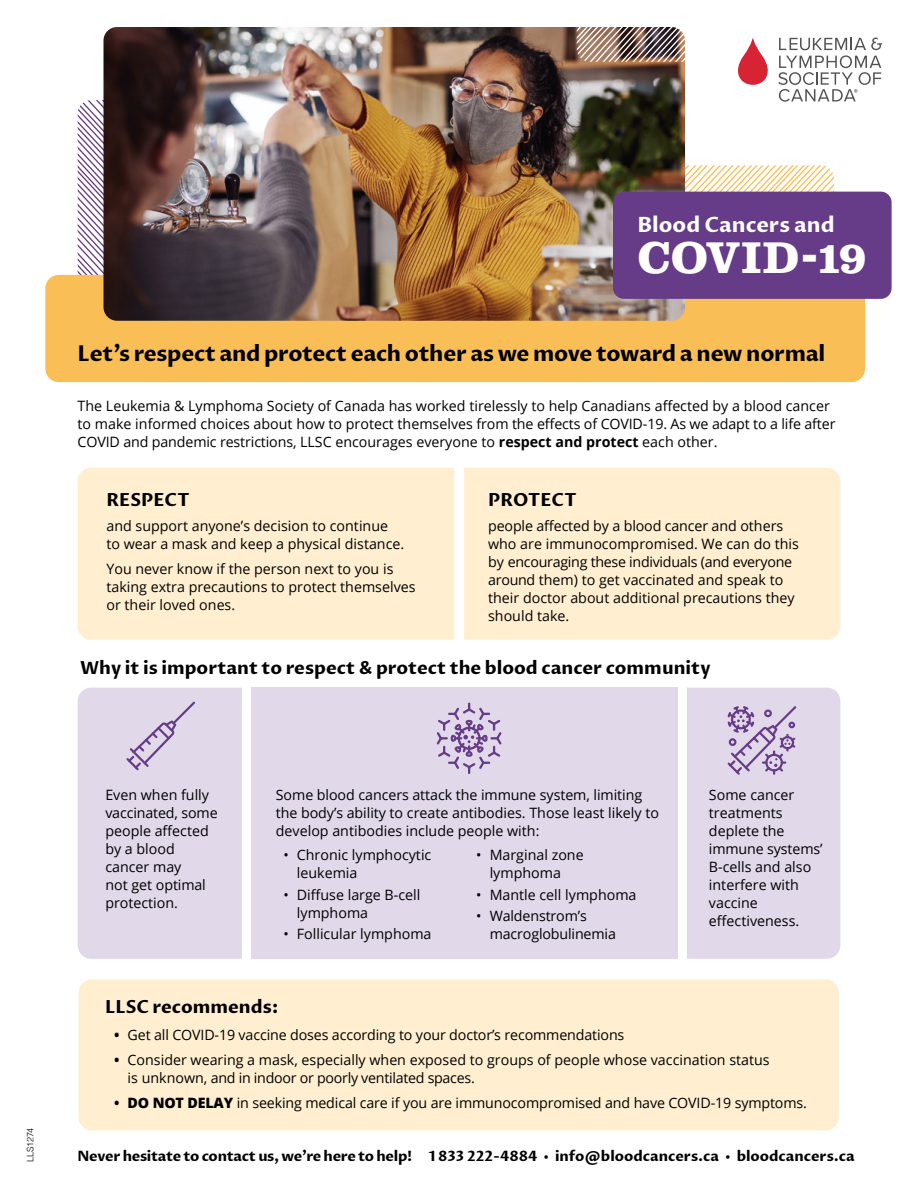
<style>
.page{position:relative;width:918px;height:1188px;background:#fff}
.page>*{position:absolute;margin:0;border:0;box-sizing:border-box;transform-origin:0 0}
.t1{font:700 45.6px "Clarendon BT";color:#fff}
.t2{font:700 21.75px "Proza Libre";letter-spacing:-.015em;color:#000}
.t3{font:700 21px "Proza Libre";color:#fff}
.t4{font:700 18px "Proza Libre";color:#000}
.t5{font:14.25px/18px "Open Sans";color:#000}
.t6{font:700 14.25px "Proza Libre";color:#000}
.t7{font:300 9px "Helvetica";letter-spacing:-.02em;color:#000}
.s1{font-weight:700}
.s2{font-weight:800}
</style>
<div class="page">
<svg style="left:78px;top:100px;width:26px;height:175px"></svg>
<div style="left:45px;top:275px;width:820px;height:107px;background:#fabe56;border-radius:14px"></div>
<svg style="left:685px;top:165px;width:149px;height:27px"></svg>
<div style="left:79px;top:979px;width:760px;height:151px;background:#ffefd0;border-radius:14px"></div>
<img style="left:104px;top:27px;width:581px;height:294px">
<div style="left:78px;top:688px;width:164px;height:271px;background:#e1d8ea"></div>
<div style="left:252px;top:688px;width:426px;height:271px;background:#e1d8ea"></div>
<div style="left:78px;top:468px;width:376px;height:172px;background:#ffefd0"></div>
<div style="left:464px;top:468px;width:376px;height:172px;background:#ffefd0"></div>
<div style="left:613px;top:192px;width:279px;height:107px;background:#663b87;border-radius:11px"></div>
<svg style="left:738px;top:37px;width:144px;height:65px"></svg>
<svg style="left:577px;top:27px;width:109px;height:35px;background:#998379"></svg>
<svg style="left:126px;top:702px;width:69px;height:68px;background:#d4c7df"></svg>
<svg style="left:437px;top:703px;width:65px;height:71px"></svg>
<div style="left:687px;top:688px;width:153px;height:271px;background:#e1d8ea"></div>
<p class="t7" style="left:23px;top:1162px;width:35px;rotate:-90deg">LLS1274</p>
<h3 class="t3" style="left:637px;top:212px;width:199px">Blood Cancers and</h3>
<h1 class="t1" style="left:637px;top:229px;width:231px">COVID-19</h1>
<h2 class="t2" style="left:78px;top:340px;width:749px">Let’s respect and protect each other as we move toward a new normal</h2>
<p class="t5" style="left:78px;top:397px;width:759px">The Leukemia &amp; Lymphoma Society of Canada has worked tirelessly to help Canadians affected by a blood cancer to make informed choices about how to protect themselves from the effects of COVID-19. As we adapt to a life after<br>COVID and pandemic restrictions, LLSC encourages everyone to <span class="s1">respect and protect</span> each other.</p>
<p class="t4" style="left:106px;top:489px;width:85px">RESPECT</p>
<p class="t5" style="left:106px;top:517px;width:299px">and support anyone’s decision to continue to wear a mask and keep a physical distance.</p>
<p class="t5" style="left:106px;top:559px;width:311px">You never know if the person next to you is taking extra precautions to protect themselves or their loved ones.</p>
<p class="t4" style="left:488px;top:489px;width:90px">PROTECT</p>
<p class="t5" style="left:488px;top:517px;width:312px">people affected by a blood cancer and others who are immunocompromised. We can do this by encouraging these individuals (and everyone around them) to get vaccinated and speak to their doctor about additional precautions they should take.</p>
<p class="t4" style="left:80px;top:656px;width:632px">Why it is important to respect &amp; protect the blood cancer community</p>
<p class="t5" style="left:105px;top:785px;width:114px">Even when fully vaccinated, some people affected by a blood cancer may<br>not get optimal protection.</p>
<p class="t5" style="left:709px;top:785px;width:115px">Some cancer treatments deplete the immune systems’<br>B-cells and also interfere with vaccine effectiveness.</p>
<p class="t5" style="left:276px;top:785px;width:385px">Some blood cancers attack the immune system, limiting the body’s ability to create antibodies. Those least likely to develop antibodies include people with:</p>
<p class="t5" style="left:297px;top:846px;width:136px;text-indent:-13px">• Chronic lymphocytic leukemia</p>
<p class="t5" style="left:297px;top:885px;width:125px;text-indent:-13px">• Diffuse large B-cell lymphoma</p>
<p class="t5" style="left:283px;top:924px;width:150px">• Follicular lymphoma</p>
<p class="t5" style="left:490px;top:846px;width:96px;text-indent:-13px">• Marginal zone lymphoma</p>
<p class="t5" style="left:476px;top:885px;width:162px">• Mantle cell lymphoma</p>
<p class="t5" style="left:490px;top:906px;width:128px;text-indent:-13px">• Waldenstrom’s macroglobulinemia</p>
<p class="t4" style="left:105px;top:996px;width:175px">LLSC recommends:</p>
<p class="t5" style="left:114px;top:1026px;width:512px"><span class="s1">•</span> Get all COVID-19 vaccine doses according to your doctor’s recommendations</p>
<p class="t5" style="left:128px;top:1050px;width:644px;text-indent:-13px"><span class="s1">•</span> Consider wearing a mask, especially when exposed to groups of people whose vaccination status is unknown, and in indoor or poorly ventilated spaces.</p>
<p class="t5" style="left:114px;top:1093px;width:694px"><span class="s1">•</span> <span class="s2">DO NOT DELAY</span> in seeking medical care if you are immunocompromised and have COVID-19 symptoms.</p>
<p class="t6" style="left:78px;top:1147px;width:779px">Never hesitate to contact us, we’re here to help! 1 833 222-4884 • info@bloodcancers.ca • bloodcancers.ca</p>
</div>
